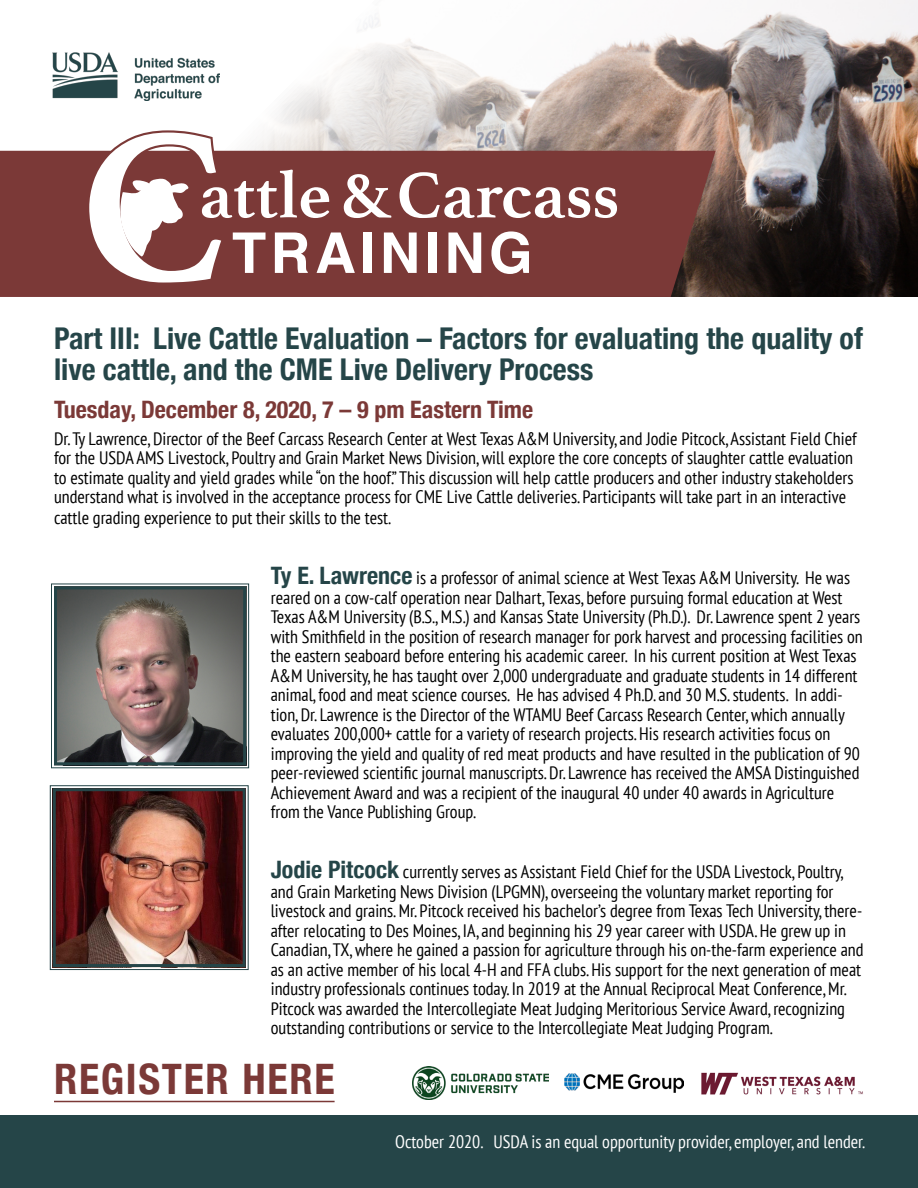
<style>
.page{position:relative;width:918px;height:1188px;background:#fff}
.page>*{position:absolute;margin:0;border:0;box-sizing:border-box;transform-origin:0 0}
.body_extra_space{font:700 condensed 42px "Helvetica Neue";letter-spacing:.04em;color:#7b3937}
.t1{font:700 condensed 30px/31.5px "Helvetica Neue";color:#254548}
.t2{font:700 condensed 24px "Helvetica Neue";color:#7b3937}
.body_extra_space-2{font:condensed 18px/19.5px "PT Sans";color:#000}
.body{font:condensed 18px/19.8px "PT Sans";color:#000}
.body-2{font:condensed 18px "PT Sans";color:#fff}
.s1{font-family:"Helvetica Neue";font-weight:700;font-size:24px;color:#254548}
</style>
<div class="page">
<img style="left:0;top:0;width:918px;height:297px">
<svg style="left:0;top:151px;width:716px;height:146px;background:#763936"></svg>
<div style="left:0;top:1116px;width:918px;height:72px;background:#254548"></div>
<img style="left:413px;top:1066px;width:135px;height:34px">
<img style="left:564px;top:1074px;width:119px;height:18px">
<img style="left:701px;top:1072px;width:162px;height:22px">
<img style="left:53px;top:53px;width:167px;height:48px">
<svg style="left:87px;top:130px;width:530px;height:155px"></svg>
<hr style="left:54px;top:1101px;width:281px;height:1px;background:#7b3937">
<img style="left:49px;top:785px;width:200px;height:186px">
<div style="left:53px;top:788px;width:193px;height:179px;border:3px solid #254548"></div>
<svg style="left:51px;top:583px;width:199px;height:186px;background:#7e7471"></svg>
<div style="left:54px;top:586px;width:192px;height:179px;border:3px solid #254548"></div>
<h1 class="t1" style="left:54px;top:320px;width:810px">Part III: Live Cattle Evaluation – Factors for evaluating the quality of live cattle, and the CME Live Delivery Process</h1>
<h1 class="t2" style="left:54px;top:390px;width:481px">Tuesday, December 8, 2020, 7 – 9 pm Eastern Time</h1>
<p class="body" style="left:54px;top:428px;width:804px">Dr. Ty Lawrence, Director of the Beef Carcass Research Center at West Texas A&amp;M University, and Jodie Pitcock, Assistant Field Chief for the USDA AMS Livestock, Poultry and Grain Market News Division, will explore the core concepts of slaughter cattle evaluation to estimate quality and yield grades while “on the hoof.” This discussion will help cattle producers and other industry stakeholders understand what is involved in the acceptance process for CME Live Cattle deliveries. Participants will take part in an interactive cattle grading experience to put their skills to the test.</p>
<p class="body_extra_space-2" style="left:271px;top:568px;width:594px"><span class="s1">Ty E. Lawrence</span> is a professor of animal science at West Texas A&amp;M University. He was reared on a cow-calf operation near Dalhart, Texas, before pursuing formal education at West Texas A&amp;M University (B.S., M.S.) and Kansas State University (Ph.D.). Dr. Lawrence spent 2 years with Smithfield in the position of research manager for pork harvest and processing facilities on the eastern seaboard before entering his academic career. In his current position at West Texas A&amp;M University, he has taught over 2,000 undergraduate and graduate students in 14 different animal, food and meat science courses. He has advised 4 Ph.D. and 30 M.S. students. In addi&shy;tion, Dr. Lawrence is the Director of the WTAMU Beef Carcass Research Center, which annually evaluates 200,000+ cattle for a variety of research projects. His research activities focus on improving the yield and quality of red meat products and have resulted in the publication of 90 peer-reviewed scientific journal manuscripts. Dr. Lawrence has received the AMSA Distinguished Achievement Award and was a recipient of the inaugural 40 under 40 awards in Agriculture from the Vance Publishing Group.</p>
<p class="body_extra_space-2" style="left:271px;top:862px;width:594px"><span class="s1">Jodie Pitcock</span> currently serves as Assistant Field Chief for the USDA Livestock, Poultry, and Grain Marketing News Division (LPGMN), overseeing the voluntary market reporting for livestock and grains. Mr. Pitcock received his bachelor’s degree from Texas Tech University, there&shy;after relocating to Des Moines, IA, and beginning his 29 year career with USDA. He grew up in Canadian, TX, where he gained a passion for agriculture through his on-the-farm experience and as an active member of his local 4-H and FFA clubs. His support for the next generation of meat industry professionals continues today. In 2019 at the Annual Reciprocal Meat Conference, Mr.<br>Pitcock was awarded the Intercollegiate Meat Judging Meritorious Service Award, recognizing outstanding contributions or service to the Intercollegiate Meat Judging Program.</p>
<p class="body_extra_space" style="left:54px;top:1044px;width:282px">REGISTER HERE</p>
<p class="body-2" style="left:395px;top:1130px;width:471px">October 2020. USDA is an equal opportunity provider, employer, and lender.</p>
</div>
